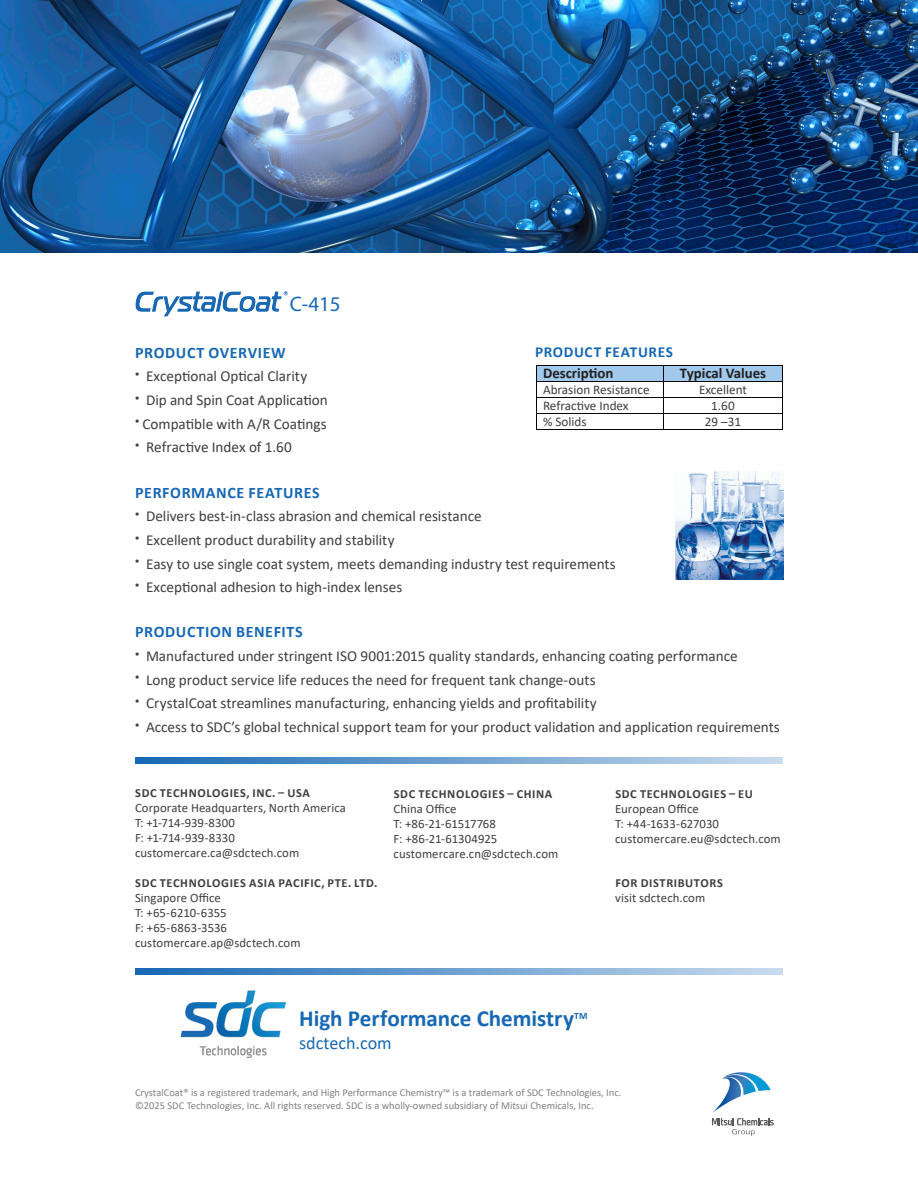
<style>
.page{position:relative;width:918px;height:1188px;background:#fff}
.page>*{position:absolute;margin:0;border:0;box-sizing:border-box;transform-origin:0 0}
.t1{font:700 23.1px "Calibri";color:#1768b4}
.t2{font:21px "Myriad Pro";color:#1768b4}
.t3{font:18.15px "Calibri";color:#1768b4}
.t4{font:700 16.05px "Calibri";letter-spacing:.035em;color:#1768b4}
.t5{font:700 15.3px "Calibri";letter-spacing:.04em;color:#1768b4}
.t6{font:15.15px "Calibri";color:#3e3e3f}
.t7{font:700 14.85px "Calibri";color:#231f20}
.t8{font:13.2px "Calibri";color:#3e3e3f}
.t9{font:12.75px "Calibri";letter-spacing:.005em;color:#3e3e3f}
.t10{font:700 12.3px "Calibri";letter-spacing:.05em;color:#3e3e3f}
.t11{font:10.5px "Calibri";color:#808285}
.t12{font:700 9.6px "Calibri";color:#1768b4}
</style>
<div class="page">
<svg style="left:712px;top:1072px;width:62px;height:64px"></svg>
<svg style="left:135px;top:757px;width:648px;height:7px;background:#70a2d0"></svg>
<svg style="left:135px;top:968px;width:648px;height:7px;background:#70a2d0"></svg>
<img style="left:0;top:0;width:918px;height:252px">
<img style="left:675px;top:472px;width:108px;height:108px">
<div style="left:664px;top:366px;width:118px;height:15px;background:#a0c9eb"></div>
<div style="left:537px;top:366px;width:127px;height:15px;background:#a0c9eb"></div>
<hr style="left:537px;top:365px;width:127px;height:1px;background:#040503">
<hr style="left:664px;top:365px;width:118px;height:1px;background:#040503">
<hr style="left:537px;top:381px;width:127px;height:1px;background:#040503">
<hr style="left:664px;top:381px;width:118px;height:1px;background:#040503">
<hr style="left:537px;top:397px;width:127px;height:1px;background:#040503">
<hr style="left:664px;top:397px;width:118px;height:1px;background:#040503">
<hr style="left:537px;top:413px;width:127px;height:1px;background:#040503">
<hr style="left:664px;top:413px;width:118px;height:1px;background:#040503">
<svg style="left:536px;top:365px;width:1px;height:65px"></svg>
<hr style="left:537px;top:429px;width:127px;height:1px;background:#040503">
<hr style="left:664px;top:429px;width:118px;height:1px;background:#040503">
<svg style="left:782px;top:365px;width:1px;height:65px"></svg>
<img style="left:180px;top:990px;width:106px;height:67px">
<img style="left:136px;top:292px;width:152px;height:24px">
<p class="t2" style="left:290px;top:291px;width:52px">C-415</p>
<p class="t5" style="left:535px;top:341px;width:139px">PRODUCT FEATURES</p>
<p class="t7" style="left:543px;top:363px;width:72px">Description</p>
<p class="t8" style="left:543px;top:380px;width:108px">Abrasion Resistance</p>
<p class="t8" style="left:543px;top:396px;width:87px">Refractive Index</p>
<p class="t8" style="left:543px;top:412px;width:45px">% Solids</p>
<p class="t4" style="left:135px;top:341px;width:152px">PRODUCT OVERVIEW</p>
<p class="t6" style="left:135px;top:366px;width:174px"><sup>•</sup> Exceptional Optical Clarity</p>
<p class="t6" style="left:135px;top:389px;width:194px"><sup>•</sup> Dip and Spin Coat Application</p>
<p class="t6" style="left:135px;top:413px;width:193px"><sup>•</sup> Compatible with A/R Coatings</p>
<p class="t6" style="left:135px;top:437px;width:158px"><sup>•</sup> Refractive Index of 1.60</p>
<p class="t4" style="left:135px;top:481px;width:186px">PERFORMANCE FEATURES</p>
<p class="t6" style="left:135px;top:506px;width:348px"><sup>•</sup> Delivers best-in-class abrasion and chemical resistance</p>
<p class="t6" style="left:135px;top:529px;width:261px"><sup>•</sup> Excellent product durability and stability</p>
<p class="t6" style="left:135px;top:553px;width:482px"><sup>•</sup> Easy to use single coat system, meets demanding industry test requirements</p>
<p class="t6" style="left:135px;top:577px;width:269px"><sup>•</sup> Exceptional adhesion to high-index lenses</p>
<p class="t4" style="left:135px;top:621px;width:169px">PRODUCTION BENEFITS</p>
<p class="t6" style="left:135px;top:646px;width:604px"><sup>•</sup> Manufactured under stringent ISO 9001:2015 quality standards, enhancing coating performance</p>
<p class="t6" style="left:135px;top:669px;width:462px"><sup>•</sup> Long product service life reduces the need for frequent tank change-outs</p>
<p class="t6" style="left:135px;top:693px;width:463px"><sup>•</sup> CrystalCoat streamlines manufacturing, enhancing yields and profitability</p>
<p class="t6" style="left:135px;top:717px;width:646px"><sup>•</sup> Access to SDC’s global technical support team for your product validation and application requirements</p>
<p class="t7" style="left:680px;top:363px;width:88px">Typical Values</p>
<p class="t8" style="left:699px;top:380px;width:49px">Excellent</p>
<p class="t8" style="left:711px;top:396px;width:25px">1.60</p>
<p class="t8" style="left:705px;top:412px;width:38px">29 –31</p>
<p class="t10" style="left:135px;top:785px;width:176px">SDC TECHNOLOGIES, INC. – USA</p>
<p class="t9" style="left:135px;top:799px;width:213px">Corporate Headquarters, North America</p>
<p class="t9" style="left:135px;top:814px;width:102px">T: +1-714-939-8300</p>
<p class="t9" style="left:135px;top:829px;width:101px">F: +1-714-939-8330</p>
<p class="t9" style="left:135px;top:844px;width:166px">customercare.ca@sdctech.com</p>
<p class="t10" style="left:135px;top:875px;width:244px">SDC TECHNOLOGIES ASIA PACIFIC, PTE. LTD.</p>
<p class="t9" style="left:135px;top:889px;width:87px">Singapore Office</p>
<p class="t9" style="left:135px;top:904px;width:93px">T: +65-6210-6355</p>
<p class="t9" style="left:135px;top:919px;width:94px">F: +65-6863-3536</p>
<p class="t9" style="left:135px;top:934px;width:167px">customercare.ap@sdctech.com</p>
<p class="t10" style="left:394px;top:785px;width:160px">SDC TECHNOLOGIES – CHINA</p>
<p class="t9" style="left:394px;top:800px;width:64px">China Office</p>
<p class="t9" style="left:394px;top:815px;width:104px">T: +86-21-61517768</p>
<p class="t9" style="left:394px;top:830px;width:105px">F: +86-21-61304925</p>
<p class="t9" style="left:394px;top:845px;width:166px">customercare.cn@sdctech.com</p>
<p class="t1" style="left:299px;top:1002px;width:276px">High Performance Chemistry</p>
<p class="t12" style="left:574px;top:1009px;width:15px">TM</p>
<p class="t3" style="left:299px;top:1030px;width:94px">sdctech.com</p>
<p class="t10" style="left:615px;top:785px;width:139px">SDC TECHNOLOGIES – EU</p>
<p class="t9" style="left:615px;top:800px;width:85px">European Office</p>
<p class="t9" style="left:615px;top:815px;width:105px">T: +44-1633-627030</p>
<p class="t9" style="left:615px;top:830px;width:167px">customercare.eu@sdctech.com</p>
<p class="t10" style="left:615px;top:875px;width:109px">FOR DISTRIBUTORS</p>
<p class="t9" style="left:615px;top:889px;width:92px">visit sdctech.com</p>
<p class="t11" style="left:135px;top:1085px;width:488px">CrystalCoat® is a registered trademark, and High Performance Chemistry™ is a trademark of SDC Technologies, Inc.</p>
<p class="t11" style="left:135px;top:1098px;width:460px">©2025 SDC Technologies, Inc. All rights reserved. SDC is a wholly-owned subsidiary of Mitsui Chemicals, Inc.</p>
</div>
